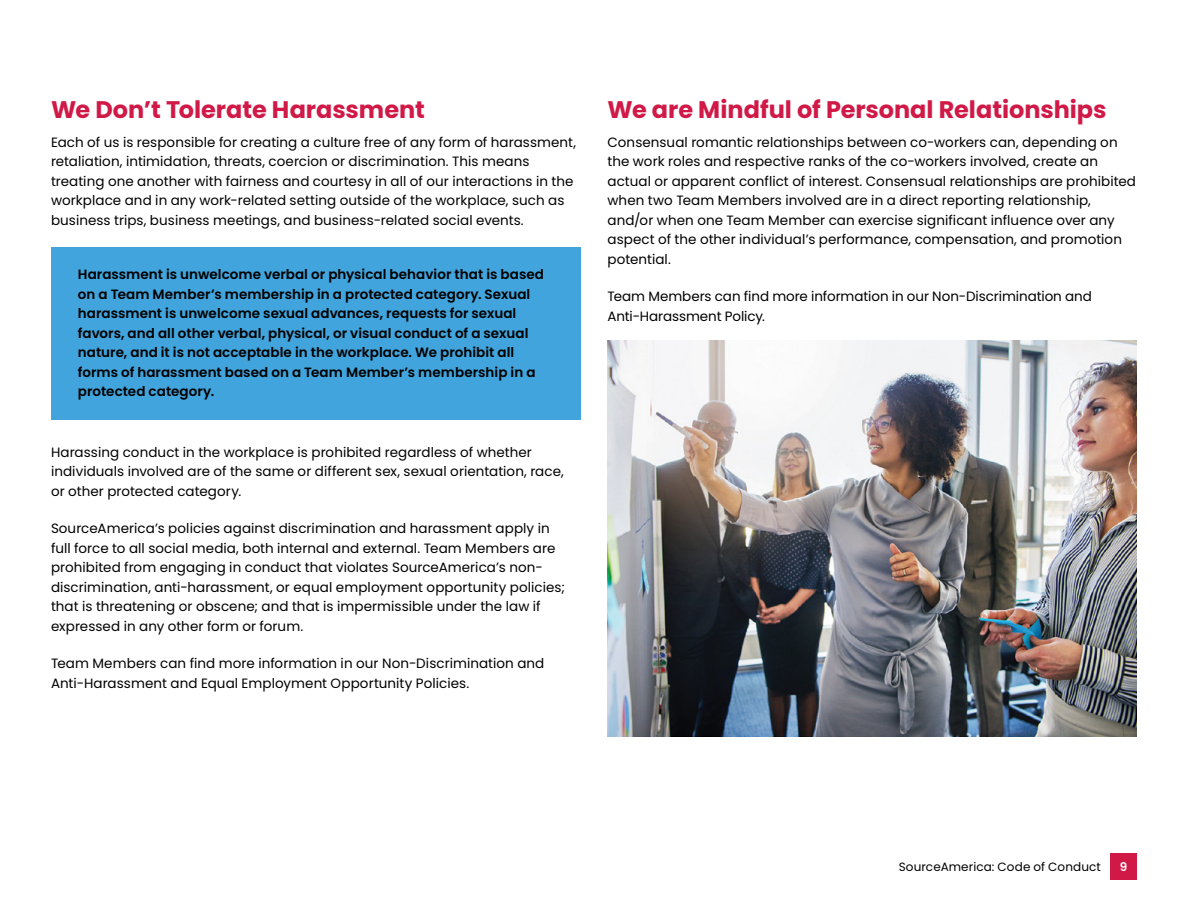
<style>
.page{position:relative;width:1188px;height:918px;background:#fff}
.page>*{position:absolute;margin:0;border:0;box-sizing:border-box;transform-origin:0 0}
.header_2{font:700 24px "Poppins";color:#d11947}
.t1{font:13.5px/19.5px "Poppins";letter-spacing:.005em;color:#000}
.t2{font:600 13.5px/19.5px "Poppins";letter-spacing:.005em;color:#000}
.t3{font:12px "Poppins";letter-spacing:.01em;color:#000}
.t4{font:600 12px "Poppins";color:#fff}
</style>
<div class="page">
<div style="left:1110px;top:854px;width:27px;height:26px;background:#d11947"></div>
<div style="left:51px;top:247px;width:529px;height:172px;background:#41a4dc"></div>
<img style="left:608px;top:340px;width:529px;height:396px">
<h2 class="header_2" style="left:51px;top:96px;width:375px">We Don’t Tolerate Harassment</h2>
<p class="t1" style="left:51px;top:132px;width:527px">Each of us is responsible for creating a culture free of any form of harassment, retaliation, intimidation, threats, coercion or discrimination. This means treating one another with fairness and courtesy in all of our interactions in the workplace and in any work-related setting outside of the workplace, such as business trips, business meetings, and business-related social events.</p>
<p class="t2" style="left:78px;top:265px;width:468px">Harassment is unwelcome verbal or physical behavior that is based on a Team Member’s membership in a protected category. Sexual harassment is unwelcome sexual advances, requests for sexual favors, and all other verbal, physical, or visual conduct of a sexual nature, and it is not acceptable in the workplace. We prohibit all forms of harassment based on a Team Member’s membership in a protected category.</p>
<p class="t1" style="left:51px;top:443px;width:514px">Harassing conduct in the workplace is prohibited regardless of whether individuals involved are of the same or different sex, sexual orientation, race, or other protected category.</p>
<p class="t1" style="left:51px;top:519px;width:516px">SourceAmerica’s policies against discrimination and harassment apply in full force to all social media, both internal and external. Team Members are prohibited from engaging in conduct that violates SourceAmerica’s non&shy;discrimination, anti-harassment, or equal employment opportunity policies; that is threatening or obscene; and that is impermissible under the law if expressed in any other form or forum.</p>
<p class="t1" style="left:51px;top:654px;width:495px">Team Members can find more information in our Non-Discrimination and<br>Anti-Harassment and Equal Employment Opportunity Policies.</p>
<h2 class="header_2" style="left:608px;top:96px;width:500px">We are Mindful of Personal Relationships</h2>
<p class="t1" style="left:608px;top:132px;width:530px">Consensual romantic relationships between co-workers can, depending on the work roles and respective ranks of the co-workers involved, create an actual or apparent conflict of interest. Consensual relationships are prohibited when two Team Members involved are in a direct reporting relationship, and/or when one Team Member can exercise significant influence over any aspect of the other individual’s performance, compensation, and promotion potential.</p>
<p class="t1" style="left:608px;top:287px;width:486px">Team Members can find more information in our Non-Discrimination and<br>Anti-Harassment Policy.</p>
<p class="t3" style="left:899px;top:859px;width:204px">SourceAmerica: Code of Conduct</p>
<p class="t4" style="left:1120px;top:860px;width:9px">9</p>
</div>
